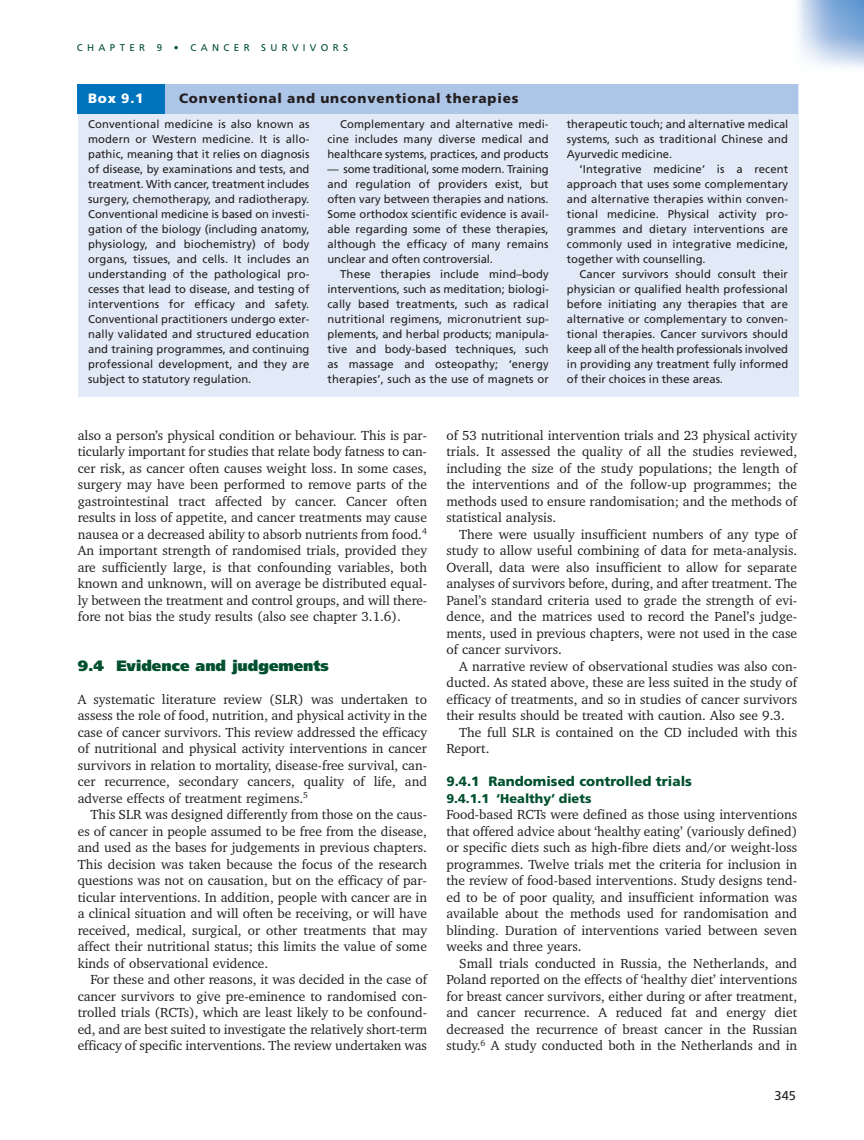
<style>
.page{position:relative;width:864px;height:1140px;background:#fff}
.page>*{position:absolute;margin:0;border:0;box-sizing:border-box;transform-origin:0 0}
.t1{font:900 15px "Frutiger";color:#00502e}
.t2{font:13.5px/16.5px "Charter IT Cby BT";color:#231f20;text-align:justify}
.t3{font:900 13.5px "Frutiger";letter-spacing:.06em;color:#231f20}
.t4{font:900 13.5px "Frutiger";color:#00502e}
.t5{font:900 13.5px "Frutiger";color:#fff}
.t6{font:900 12.75px "Frutiger";color:#00502e}
.t7{font:12.75px "Frutiger";color:#231f20}
.t8{font:11.25px/15px "Frutiger";color:#231f20;text-align:justify}
.t9{font:9.75px "Frutiger";letter-spacing:.445em;color:#00502e}
</style>
<div class="page">
<img style="left:797px;top:0;width:66px;height:68px">
<div style="left:78px;top:84px;width:719px;height:312px;background:#e1eaf6"></div>
<div style="left:78px;top:84px;width:88px;height:29px;background:#0073bd"></div>
<div style="left:166px;top:84px;width:631px;height:29px;background:#adc5e6"></div>
<p class="t9" style="left:77px;top:44px;width:272px">CHAPTER 9 • CANCER SURVIVORS</p>
<p class="t5" style="left:88px;top:92px;width:57px">Box 9.1</p>
<p class="t3" style="left:179px;top:92px;width:341px">Conventional and unconventional therapies</p>
<p class="t8" style="left:88px;top:117px;width:223px">Conventional medicine is also known as modern or Western medicine. It is allo&shy;pathic, meaning that it relies on diagnosis of disease, by examinations and tests, and treatment. With cancer, treatment includes surgery, chemotherapy, and radiotherapy.<br>Conventional medicine is based on investi&shy;gation of the biology (including anatomy, physiology, and biochemistry) of body organs, tissues, and cells. It includes an understanding of the pathological pro&shy;cesses that lead to disease, and testing of interventions for efficacy and safety.<br>Conventional practitioners undergo exter&shy;nally validated and structured education and training programmes, and continuing professional development, and they are subject to statutory regulation.</p>
<p class="t8" style="left:327px;top:117px;width:222px;text-indent:13px">Complementary and alternative medi&shy;cine includes many diverse medical and healthcare systems, practices, and products</p>
<p class="t8" style="left:327px;top:162px;width:223px">— some traditional, some modern. Training and regulation of providers exist, but often vary between therapies and nations.<br>Some orthodox scientific evidence is avail&shy;able regarding some of these therapies, although the efficacy of many remains unclear and often controversial.</p>
<p class="t8" style="left:327px;top:267px;width:223px;text-indent:13px">These therapies include mind–body interventions, such as meditation; biologi&shy;cally based treatments, such as radical nutritional regimens, micronutrient sup&shy;plements, and herbal products; manipula&shy;tive and body-based techniques, such as massage and osteopathy; ‘energy therapies’, such as the use of magnets or</p>
<p class="t8" style="left:566px;top:117px;width:223px">therapeutic touch; and alternative medical systems, such as traditional Chinese and Ayurvedic medicine.</p>
<p class="t8" style="left:566px;top:162px;width:223px;text-indent:13px">‘Integrative medicine’ is a recent approach that uses some complementary and alternative therapies within conven&shy;tional medicine. Physical activity pro&shy;grammes and dietary interventions are commonly used in integrative medicine, together with counselling.</p>
<p class="t8" style="left:566px;top:267px;width:223px;text-indent:13px">Cancer survivors should consult their physician or qualified health professional before initiating any therapies that are alternative or complementary to conven&shy;tional therapies. Cancer survivors should keep all of the health professionals involved in providing any treatment fully informed of their choices in these areas.</p>
<p class="t2" style="left:78px;top:428px;width:351px">also a person’s physical condition or behaviour. This is par&shy;ticularly important for studies that relate body fatness to can&shy;cer risk, as cancer often causes weight loss. In some cases, surgery may have been performed to remove parts of the gastrointestinal tract affected by cancer. Cancer often results in loss of appetite, and cancer treatments may cause nausea or a decreased ability to absorb nutrients from food.<sup>4<br></sup>An important strength of randomised trials, provided they are sufficiently large, is that confounding variables, both known and unknown, will on average be distributed equal&shy;ly between the treatment and control groups, and will there&shy;fore not bias the study results (also see chapter 3.1.6).</p>
<p class="t1" style="left:78px;top:659px;width:252px">9.4 Evidence and judgements</p>
<p class="t2" style="left:78px;top:692px;width:350px">A systematic literature review (SLR) was undertaken to assess the role of food, nutrition, and physical activity in the case of cancer survivors. This review addressed the efficacy of nutritional and physical activity interventions in cancer survivors in relation to mortality, disease-free survival, can&shy;cer recurrence, secondary cancers, quality of life, and adverse effects of treatment regimens.<sup>5</sup></p>
<p class="t2" style="left:78px;top:807px;width:350px;text-indent:13px">This SLR was designed differently from those on the caus&shy;es of cancer in people assumed to be free from the disease, and used as the bases for judgements in previous chapters.<br>This decision was taken because the focus of the research questions was not on causation, but on the efficacy of par&shy;ticular interventions. In addition, people with cancer are in a clinical situation and will often be receiving, or will have received, medical, surgical, or other treatments that may affect their nutritional status; this limits the value of some kinds of observational evidence.</p>
<p class="t2" style="left:78px;top:972px;width:351px;text-indent:13px">For these and other reasons, it was decided in the case of cancer survivors to give pre-eminence to randomised con&shy;trolled trials (RCTs), which are least likely to be confound&shy;ed, and are best suited to investigate the relatively short-term efficacy of specific interventions. The review undertaken was</p>
<p class="t2" style="left:446px;top:428px;width:352px">of 53 nutritional intervention trials and 23 physical activity trials. It assessed the quality of all the studies reviewed, including the size of the study populations; the length of the interventions and of the follow-up programmes; the methods used to ensure randomisation; and the methods of statistical analysis.</p>
<p class="t2" style="left:446px;top:527px;width:352px;text-indent:13px">There were usually insufficient numbers of any type of study to allow useful combining of data for meta-analysis.<br>Overall, data were also insufficient to allow for separate analyses of survivors before, during, and after treatment. The Panel’s standard criteria used to grade the strength of evi&shy;dence, and the matrices used to record the Panel’s judge&shy;ments, used in previous chapters, were not used in the case of cancer survivors.</p>
<p class="t2" style="left:459px;top:659px;width:339px">A narrative review of observational studies was also con-</p>
<p class="t2" style="left:446px;top:675px;width:352px">ducted. As stated above, these are less suited in the study of</p>
<p class="t2" style="left:446px;top:692px;width:352px">efficacy of treatments, and so in studies of cancer survivors</p>
<p class="t2" style="left:446px;top:708px;width:340px">their results should be treated with caution. Also see 9.3.</p>
<p class="t2" style="left:459px;top:725px;width:339px">The full SLR is contained on the CD included with this</p>
<p class="t2" style="left:446px;top:741px;width:44px">Report.</p>
<p class="t4" style="left:446px;top:776px;width:247px">9.4.1 Randomised controlled trials</p>
<p class="t6" style="left:446px;top:793px;width:146px">9.4.1.1 ‘Healthy’ diets</p>
<p class="t2" style="left:446px;top:807px;width:352px">Food-based RCTs were defined as those using interventions that offered advice about ‘healthy eating’ (variously defined) or specific diets such as high-fibre diets and/or weight-loss programmes. Twelve trials met the criteria for inclusion in the review of food-based interventions. Study designs tend&shy;ed to be of poor quality, and insufficient information was available about the methods used for randomisation and blinding. Duration of interventions varied between seven weeks and three years.</p>
<p class="t2" style="left:446px;top:956px;width:352px;text-indent:13px">Small trials conducted in Russia, the Netherlands, and Poland reported on the effects of ‘healthy diet’ interventions for breast cancer survivors, either during or after treatment, and cancer recurrence. A reduced fat and energy diet decreased the recurrence of breast cancer in the Russian study.<sup>6</sup> A study conducted both in the Netherlands and in</p>
<p class="t7" style="left:774px;top:1090px;width:23px">345</p>
</div>
